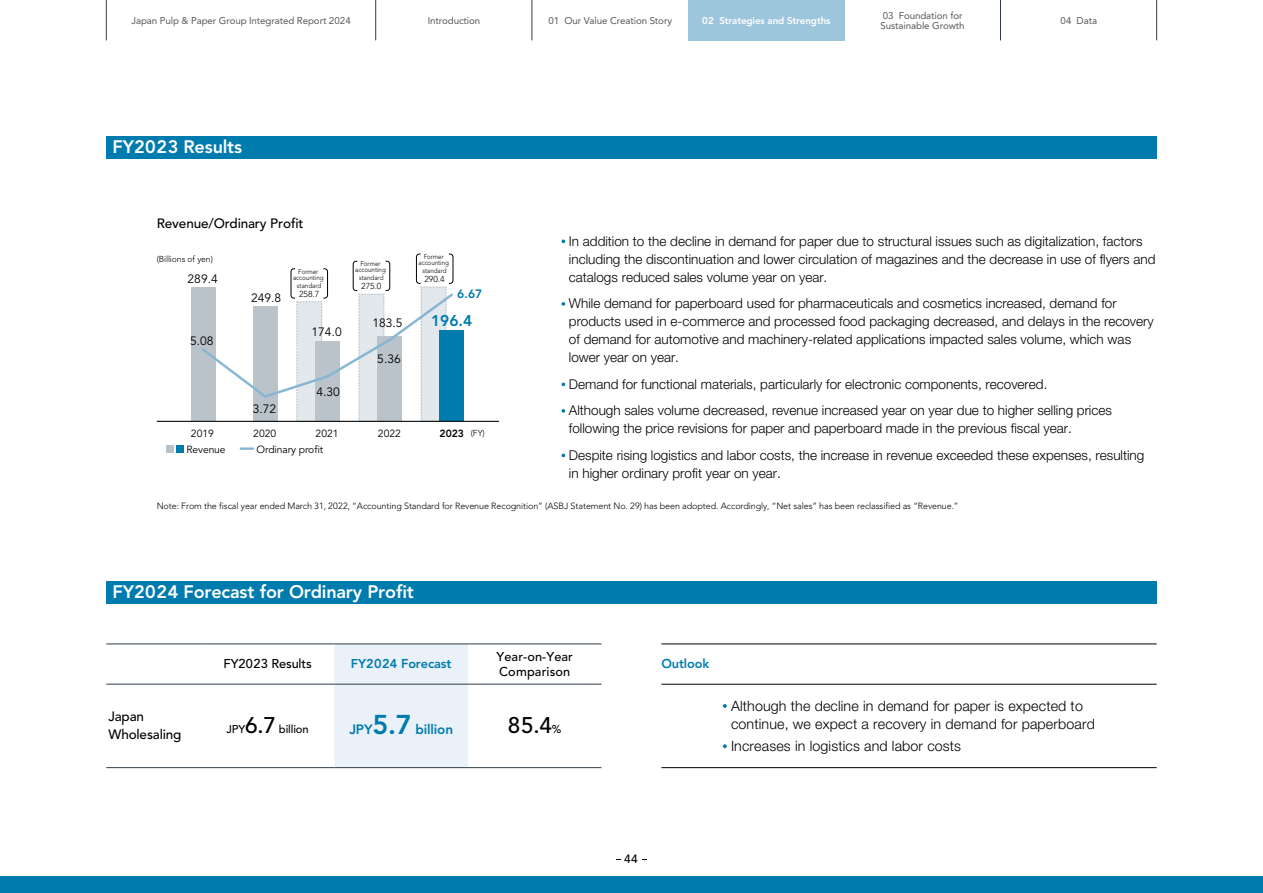
<style>
.page{position:relative;width:1263px;height:893px;background:#fff}
.page>*{position:absolute;margin:0;border:0;box-sizing:border-box;transform-origin:0 0}
.t1{font:500 22.5px "Avenir LT Std";color:#000}
.t2{font:800 18px "Avenir LT Std";letter-spacing:-.005em;color:#fff}
.t3{font:800 15.6px "Avenir LT Std";color:#007bae}
.t4{font:300 14.25px/18px "Helvetica Neue LT Std";letter-spacing:.01em;color:#000}
.t5{font:300 13.5px/18px "Helvetica Neue LT Std";color:#000}
.t6{font:500 13.5px/18px "Avenir LT Std";letter-spacing:-.01em;color:#000}
.t7{font:800 13.5px "Avenir LT Std";letter-spacing:-.01em;color:#007bae}
.t8{font:500 12.75px/15px "Avenir LT Std";letter-spacing:.01em;color:#000}
.t9{font:800 12.75px "Avenir LT Std";letter-spacing:-.01em;color:#007bae}
.t10{font:12.15px "Avenir LT Std";color:#000}
.t11{font:800 12.15px "Avenir LT Std";color:#007bae}
.t12{font:500 12px "Avenir LT Std";color:#000}
.t13{font:500 11.25px "Avenir LT Std";letter-spacing:-.01em;color:#000}
.t14{font:10.35px "Avenir LT Std";letter-spacing:-.005em;color:#000}
.t15{font:800 10.35px "Avenir LT Std";color:#000}
.t16{font:9.75px/10.5px "Avenir LT Std";letter-spacing:-.01em;color:#595757}
.t17{font:800 9.75px "Avenir LT Std";letter-spacing:-.01em;color:#fff}
.t18{font:300 9px "Avenir LT Std";letter-spacing:-.01em;color:#000}
.t19{font:300 8.7px "Avenir LT Std";letter-spacing:-.01em;color:#000}
.t20{font:300 6.9px/6px "Avenir LT Std";color:#000;text-align:center;scale:.9 1}
.s1{font-weight:300;font-size:8.7px}
.s2{font-family:"Hiragino UD Sans Std W4"}
.s3{font-size:22.5px}
.s4{font-size:27px}
.s5{font-size:11.25px}
</style>
<div class="page">
<div style="left:0;top:877px;width:1263px;height:16px;background:#007bae"></div>
<svg style="left:723px;top:704px;width:4px;height:4px"></svg>
<svg style="left:723px;top:744px;width:4px;height:4px"></svg>
<div style="left:334px;top:645px;width:134px;height:122px;background:#eaf1f8"></div>
<hr style="left:106px;top:644px;width:95px;height:1px;background:#2f3c47">
<hr style="left:201px;top:644px;width:133px;height:1px;background:#2f3c47">
<hr style="left:334px;top:644px;width:134px;height:1px;background:#2f3c47">
<hr style="left:468px;top:644px;width:133px;height:1px;background:#2f3c47">
<hr style="left:106px;top:684px;width:95px;height:1px;background:#2f3c47">
<hr style="left:201px;top:684px;width:133px;height:1px;background:#2f3c47">
<hr style="left:334px;top:684px;width:134px;height:1px;background:#2f3c47">
<hr style="left:468px;top:684px;width:133px;height:1px;background:#2f3c47">
<hr style="left:106px;top:767px;width:95px;height:1px;background:#2f3c47">
<hr style="left:201px;top:767px;width:133px;height:1px;background:#2f3c47">
<hr style="left:334px;top:767px;width:134px;height:1px;background:#2f3c47">
<hr style="left:468px;top:767px;width:133px;height:1px;background:#2f3c47">
<svg style="left:561px;top:240px;width:4px;height:3px"></svg>
<svg style="left:561px;top:302px;width:4px;height:4px"></svg>
<svg style="left:561px;top:383px;width:4px;height:3px"></svg>
<svg style="left:561px;top:409px;width:4px;height:4px"></svg>
<svg style="left:561px;top:454px;width:4px;height:3px"></svg>
<div style="left:191px;top:288px;width:24px;height:133px;background:#b9c3c9"></div>
<div style="left:439px;top:331px;width:25px;height:90px;background:#007bae"></div>
<hr style="left:157px;top:421px;width:342px;height:1px;background:#000">
<div style="left:167px;top:445px;width:7px;height:8px;background:#b9c3c9"></div>
<div style="left:176px;top:445px;width:8px;height:8px;background:#007bae"></div>
<svg style="left:241px;top:447px;width:12px;height:3px"></svg>
<svg style="left:200px;top:254px;width:255px;height:168px"></svg>
<div style="left:106px;top:581px;width:1051px;height:22px;background:#007bae"></div>
<hr style="left:661px;top:644px;width:496px;height:1px;background:#000">
<hr style="left:661px;top:684px;width:496px;height:1px;background:#000">
<hr style="left:661px;top:767px;width:496px;height:1px;background:#000">
<div style="left:106px;top:136px;width:1051px;height:22px;background:#007bae"></div>
<div style="left:688px;top:0;width:156px;height:40px;background:#9dc6dc"></div>
<hr style="left:1156px;top:0;width:1px;height:40px;background:#2f3c47">
<hr style="left:1000px;top:0;width:1px;height:40px;background:#2f3c47">
<hr style="left:532px;top:0;width:1px;height:40px;background:#2f3c47">
<hr style="left:375px;top:0;width:1px;height:40px;background:#2f3c47">
<hr style="left:106px;top:0;width:1px;height:40px;background:#2f3c47">
<p class="t16" style="left:131px;top:15px;width:221px">Japan Pulp &amp; Paper Group Integrated Report 2024</p>
<p class="t16" style="left:428px;top:15px;width:54px">Introduction</p>
<p class="t16" style="left:548px;top:15px;width:125px">01 Our Value Creation Story</p>
<p class="t17" style="left:702px;top:15px;width:130px">02 Strategies and Strengths</p>
<p class="t16" style="left:881px;top:10px;width:85px">03 Foundation for<br>Sustainable Growth</p>
<p class="t16" style="left:1060px;top:15px;width:38px">04 Data</p>
<h2 class="t2" style="left:113px;top:136px;width:131px">FY2023 Results</h2>
<p class="t6" style="left:157px;top:215px;width:148px">Revenue/Ordinary Profit</p>
<p class="t19" style="left:157px;top:254px;width:58px">(Billions of yen)</p>
<p class="t10" style="left:188px;top:271px;width:32px">289.4</p>
<p class="t10" style="left:190px;top:333px;width:25px">5.08</p>
<p class="t10" style="left:251px;top:291px;width:32px">249.8</p>
<p class="t20" style="left:293px;top:268px;width:35px">Former accounting</p>
<p class="t20" style="left:297px;top:282px;width:28px">standard</p>
<p class="t19" style="left:299px;top:289px;width:22px">258.7</p>
<p class="t10" style="left:312px;top:325px;width:32px">174.0</p>
<p class="t10" style="left:253px;top:402px;width:25px">3.72</p>
<p class="t10" style="left:316px;top:385px;width:25px">4.30</p>
<p class="t20" style="left:355px;top:260px;width:35px">Former accounting</p>
<p class="t20" style="left:359px;top:274px;width:28px">standard</p>
<p class="t19" style="left:361px;top:281px;width:22px">275.0</p>
<p class="t10" style="left:372px;top:315px;width:32px">183.5</p>
<p class="t10" style="left:377px;top:352px;width:25px">5.36</p>
<p class="t20" style="left:418px;top:254px;width:35px">Former accounting</p>
<p class="t20" style="left:422px;top:267px;width:28px">standard</p>
<p class="t19" style="left:424px;top:274px;width:22px">290.4</p>
<p class="t11" style="left:457px;top:287px;width:27px">6.67</p>
<p class="t3" style="left:431px;top:312px;width:43px">196.4</p>
<p class="t14" style="left:191px;top:427px;width:25px">2019</p>
<p class="t14" style="left:253px;top:427px;width:25px">2020</p>
<p class="t14" style="left:316px;top:427px;width:25px">2021</p>
<p class="t14" style="left:378px;top:427px;width:25px">2022</p>
<p class="t15" style="left:440px;top:427px;width:47px">2023 <span class="s1">(FY)</span></p>
<p class="t14" style="left:186px;top:443px;width:138px">Revenue<span class="s2">　　　</span>Ordinary profit</p>
<p class="t5" style="left:569px;top:232px;width:588px">In addition to the decline in demand for paper due to structural issues such as digitalization, factors including the discontinuation and lower circulation of magazines and the decrease in use of flyers and catalogs reduced sales volume year on year.</p>
<p class="t5" style="left:569px;top:294px;width:586px">While demand for paperboard used for pharmaceuticals and cosmetics increased, demand for products used in e-commerce and processed food packaging decreased, and delays in the recovery of demand for automotive and machinery-related applications impacted sales volume, which was lower year on year.</p>
<p class="t5" style="left:569px;top:370px;width:544px;line-height:26.5px">Demand for functional materials, particularly for electronic components, recovered.<br>Although sales volume decreased, revenue increased year on year due to higher selling prices</p>
<p class="t5" style="left:569px;top:415px;width:577px;line-height:26.5px">following the price revisions for paper and paperboard made in the previous fiscal year.<br>Despite rising logistics and labor costs, the increase in revenue exceeded these expenses, resulting</p>
<p class="t5" style="left:569px;top:464px;width:213px">in higher ordinary profit year on year.</p>
<p class="t18" style="left:157px;top:501px;width:803px">Note: From the fiscal year ended March 31, 2022, “Accounting Standard for Revenue Recognition” (ASBJ Statement No. 29) has been adopted. Accordingly, “Net sales” has been reclassified as “Revenue.”</p>
<h2 class="t2" style="left:113px;top:581px;width:303px">FY2024 Forecast for Ordinary Profit</h2>
<p class="t8" style="left:223px;top:657px;width:90px">FY2023 Results</p>
<p class="t9" style="left:351px;top:656px;width:102px">FY2024 Forecast</p>
<p class="t8" style="left:496px;top:649px;width:78px">Year-on-Year<br>Comparison</p>
<p class="t6" style="left:108px;top:708px;width:75px">Japan<br>Wholesaling</p>
<p class="t13" style="left:227px;top:723px;width:84px">JPY<span class="s3">6.7</span> billion</p>
<p class="t7" style="left:349px;top:721px;width:105px">JPY<span class="s4">5.7</span> billion</p>
<h1 class="t1" style="left:508px;top:712px;width:55px">85.4<span class="s5">%</span></h1>
<p class="t9" style="left:661px;top:656px;width:49px">Outlook</p>
<p class="t4" style="left:731px;top:696px;width:365px">Although the decline in demand for paper is expected to continue, we expect a recovery in demand for paperboard</p>
<p class="t4" style="left:731px;top:736px;width:232px">Increases in logistics and labor costs</p>
<p class="t12" style="left:624px;top:852px;width:15px">44</p>
</div>
